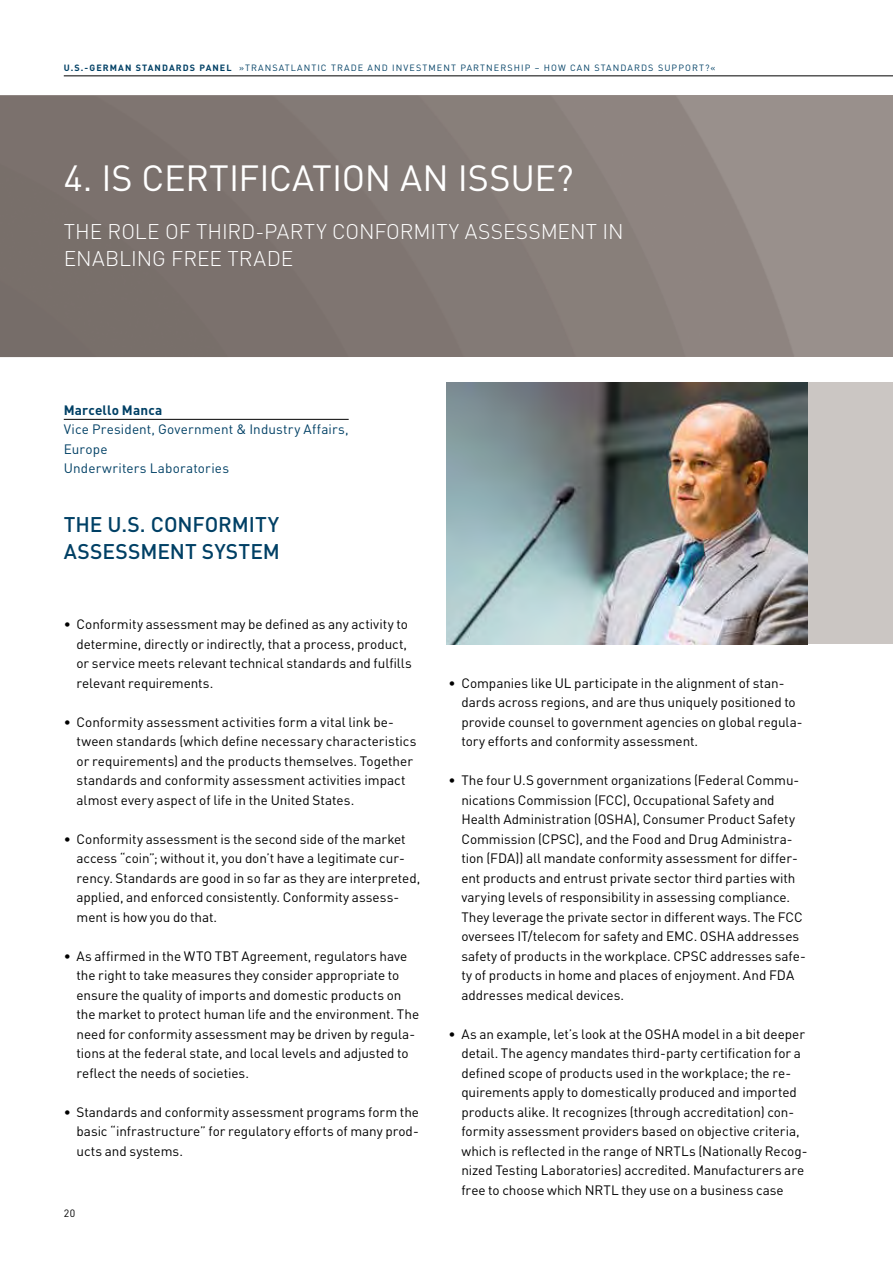
<style>
.page{position:relative;width:893px;height:1263px;background:#fff}
.page>*{position:absolute;margin:0;border:0;box-sizing:border-box;transform-origin:0 0}
.t1{font:36px "DIN";letter-spacing:-.005em;color:#fff}
.t2{font:300 21px/27px "DIN";letter-spacing:-.005em;color:#fff}
.t3{font:500 21px/27px "DIN";color:#004065}
.t4{font:13.5px/19.5px "DIN";letter-spacing:-.005em;color:#000}
.t5{font:13.5px/19.5px "DIN";letter-spacing:.01em;color:#004065}
.t6{font:700 13.5px "DIN";letter-spacing:.01em;color:#004065}
.t7{font:10.5px "DIN";color:#000}
.t8{font:9px "DIN";letter-spacing:.12em;color:#004065}
.s1{font-weight:700}
</style>
<div class="page">
<img style="left:0;top:95px;width:893px;height:262px">
<div style="left:446px;top:383px;width:447px;height:261px;background:#cbc6c3"></div>
<img style="left:446px;top:383px;width:362px;height:261px">
<hr style="left:64px;top:419px;width:285px;height:1px;background:#000">
<hr style="left:64px;top:76px;width:829px;height:1px;background:#000">
<p class="t8" style="left:64px;top:62px;width:653px"><span class="s1">U.S.-GERMAN STANDARDS PANEL</span> »TRANSATLANTIC TRADE AND INVESTMENT PARTNERSHIP – HOW CAN STANDARDS SUPPORT?«</p>
<h1 class="t1" style="left:64px;top:155px;width:512px">4. IS CERTIFICATION AN ISSUE?</h1>
<h2 class="t2" style="left:64px;top:218px;width:561px">THE ROLE OF THIRD-PARTY CONFORMITY ASSESSMENT IN<br>ENABLING FREE TRADE</h2>
<p class="t6" style="left:64px;top:401px;width:100px">Marcello Manca</p>
<p class="t5" style="left:64px;top:419px;width:286px">Vice President, Government &amp; Industry Affairs,<br>Europe<br>Underwriters Laboratories</p>
<h2 class="t3" style="left:64px;top:510px;width:218px">THE U.S. CONFORMITY<br>ASSESSMENT SYSTEM</h2>
<p class="t4" style="left:77px;top:614px;width:337px;text-indent:-13px">• Conformity assessment may be defined as any activity to determine, directly or indirectly, that a process, product, or service meets relevant technical standards and fulfills relevant requirements.</p>
<p class="t4" style="left:77px;top:712px;width:341px;text-indent:-13px">• Conformity assessment activities form a vital link be&shy;tween standards (which define necessary characteristics or requirements) and the products themselves. Together standards and conformity assessment activities impact almost every aspect of life in the United States.</p>
<p class="t4" style="left:77px;top:829px;width:345px;text-indent:-13px">• Conformity assessment is the second side of the market access “coin”; without it, you don’t have a legitimate cur&shy;rency. Standards are good in so far as they are interpreted, applied, and enforced consistently. Conformity assess&shy;ment is how you do that.</p>
<p class="t4" style="left:77px;top:946px;width:344px;text-indent:-13px">• As affirmed in the WTO TBT Agreement, regulators have the right to take measures they consider appropriate to ensure the quality of imports and domestic products on the market to protect human life and the environment. The need for conformity assessment may be driven by regula&shy;tions at the federal state, and local levels and adjusted to reflect the needs of societies.</p>
<p class="t4" style="left:77px;top:1102px;width:344px;text-align:justify;text-indent:-13px">• Standards and conformity assessment programs form the basic “infrastructure” for regulatory efforts of many prod&shy;ucts and systems.</p>
<p class="t7" style="left:64px;top:1207px;width:13px">20</p>
<p class="t4" style="left:461px;top:673px;width:343px;text-indent:-13px">• Companies like UL participate in the alignment of stan&shy;dards across regions, and are thus uniquely positioned to provide counsel to government agencies on global regula&shy;tory efforts and conformity assessment.</p>
<p class="t4" style="left:461px;top:770px;width:346px;text-indent:-13px">• The four U.S government organizations (Federal Commu&shy;nications Commission (FCC), Occupational Safety and Health Administration (OSHA), Consumer Product Safety Commission (CPSC), and the Food and Drug Administra&shy;tion (FDA)) all mandate conformity assessment for differ&shy;ent products and entrust private sector third parties with varying levels of responsibility in assessing compliance.<br>They leverage the private sector in different ways. The FCC oversees IT/telecom for safety and EMC. OSHA addresses safety of products in the workplace. CPSC addresses safe&shy;ty of products in home and places of enjoyment. And FDA addresses medical devices.</p>
<p class="t4" style="left:461px;top:1024px;width:348px;text-indent:-13px">• As an example, let’s look at the OSHA model in a bit deeper detail. The agency mandates third-party certification for a defined scope of products used in the workplace; the re&shy;quirements apply to domestically produced and imported products alike. It recognizes (through accreditation) con&shy;formity assessment providers based on objective criteria, which is reflected in the range of NRTLs (Nationally Recog&shy;nized Testing Laboratories) accredited. Manufacturers are free to choose which NRTL they use on a business case</p>
</div>
